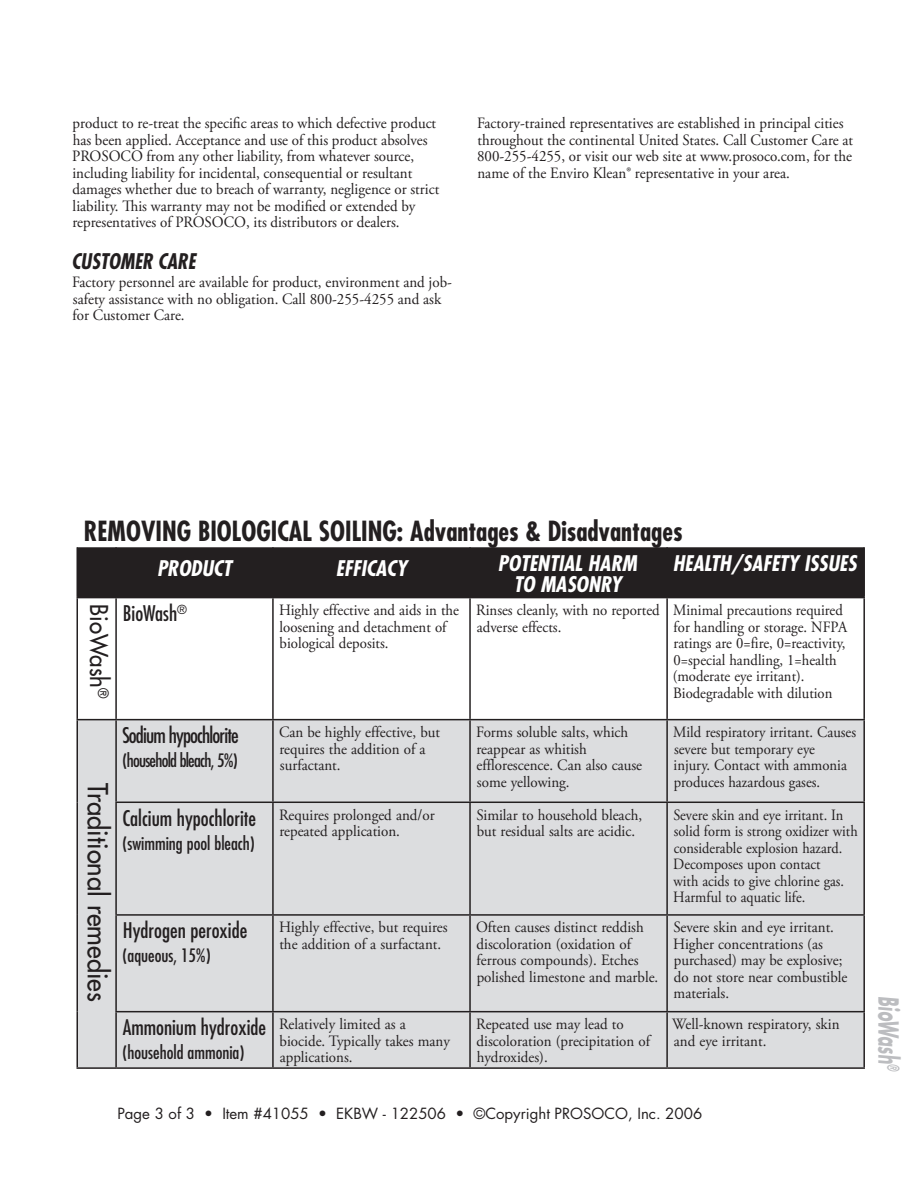
<style>
.page{position:relative;width:918px;height:1188px;background:#fff}
.page>*{position:absolute;margin:0;border:0;box-sizing:border-box;transform-origin:0 0}
.t1{font:700 condensed 27px "Futura Std";color:#231f20;scale:.95 1}
.t2{font:500 27px "Futura Std";color:#231f20;scale:.95 1}
.Product_Name{font:italic 700 27px "Futura Std";color:#bcbdc0;scale:.55 1}
.t3{font:500 24px "Futura Std";color:#231f20;scale:.93 1}
.t4{font:condensed 21px "Futura Std";color:#231f20}
.t5{font:italic 700 condensed 21px "Futura Std";color:#fff}
.t6{font:condensed 21px "Futura Std";letter-spacing:-.04em;color:#231f20}
.Section_Header{font:italic 700 condensed 21px "Futura Std";color:#231f20;scale:.95 1}
.t7{font:condensed 18px "Futura Std";color:#231f20}
.t8{font:condensed 18px "Futura Std";letter-spacing:-.04em;color:#231f20}
.Body_Copy{font:15.75px/16.5px "Adobe Garamond Pro";color:#231f20;scale:.95 1}
.Body_Copy-2{font:15.75px/16.5px "Adobe Garamond Pro";color:#231f20;scale:.93 1}
.Body_Copy-3{font:15.75px/16.5px "Adobe Garamond Pro";color:#231f20;scale:.91 1}
.Body_Copy-4{font:15.75px/16.5px "Adobe Garamond Pro";color:#231f20;scale:.94 1}
.Product_Numbers{font:15px "Futura Std";color:#231f20}
</style>
<div class="page">
<div style="left:78px;top:547px;width:785px;height:50px;background:#231f20"></div>
<div style="left:78px;top:720px;width:785px;height:347px;background:#dcdddf"></div>
<hr style="left:76px;top:547px;width:2px;height:50px;background:#231f20">
<hr style="left:115px;top:547px;width:2px;height:50px;background:#231f20">
<hr style="left:272px;top:547px;width:2px;height:50px;background:#231f20">
<hr style="left:469px;top:547px;width:2px;height:50px;background:#231f20">
<hr style="left:666px;top:547px;width:2px;height:50px;background:#231f20">
<hr style="left:863px;top:547px;width:2px;height:50px;background:#231f20">
<hr style="left:76px;top:597px;width:40px;height:1px;background:#231f20">
<hr style="left:76px;top:598px;width:2px;height:121px;background:#231f20">
<hr style="left:116px;top:597px;width:157px;height:1px;background:#231f20">
<hr style="left:115px;top:598px;width:2px;height:121px;background:#231f20">
<hr style="left:273px;top:597px;width:197px;height:1px;background:#231f20">
<hr style="left:272px;top:598px;width:2px;height:121px;background:#231f20">
<hr style="left:470px;top:597px;width:197px;height:1px;background:#231f20">
<hr style="left:469px;top:598px;width:2px;height:121px;background:#231f20">
<hr style="left:667px;top:597px;width:198px;height:1px;background:#231f20">
<hr style="left:666px;top:598px;width:2px;height:121px;background:#231f20">
<hr style="left:863px;top:598px;width:2px;height:121px;background:#231f20">
<hr style="left:76px;top:719px;width:40px;height:1px;background:#231f20">
<hr style="left:76px;top:720px;width:2px;height:82px;background:#231f20">
<hr style="left:116px;top:719px;width:157px;height:1px;background:#231f20">
<hr style="left:115px;top:720px;width:2px;height:82px;background:#231f20">
<hr style="left:273px;top:719px;width:197px;height:1px;background:#231f20">
<hr style="left:272px;top:720px;width:2px;height:82px;background:#231f20">
<hr style="left:470px;top:719px;width:197px;height:1px;background:#231f20">
<hr style="left:469px;top:720px;width:2px;height:82px;background:#231f20">
<hr style="left:667px;top:719px;width:198px;height:1px;background:#231f20">
<hr style="left:666px;top:720px;width:2px;height:82px;background:#231f20">
<hr style="left:863px;top:720px;width:2px;height:82px;background:#231f20">
<hr style="left:76px;top:802px;width:2px;height:113px;background:#231f20">
<hr style="left:115px;top:802px;width:158px;height:1px;background:#231f20">
<hr style="left:115px;top:803px;width:2px;height:111px;background:#231f20">
<hr style="left:273px;top:802px;width:197px;height:1px;background:#231f20">
<hr style="left:272px;top:803px;width:2px;height:111px;background:#231f20">
<hr style="left:470px;top:802px;width:197px;height:1px;background:#231f20">
<hr style="left:469px;top:803px;width:2px;height:111px;background:#231f20">
<hr style="left:667px;top:802px;width:198px;height:1px;background:#231f20">
<hr style="left:666px;top:803px;width:2px;height:111px;background:#231f20">
<hr style="left:863px;top:803px;width:2px;height:111px;background:#231f20">
<hr style="left:76px;top:915px;width:2px;height:97px;background:#231f20">
<hr style="left:115px;top:914px;width:158px;height:2px;background:#231f20">
<hr style="left:115px;top:916px;width:2px;height:95px;background:#231f20">
<hr style="left:273px;top:914px;width:197px;height:2px;background:#231f20">
<hr style="left:272px;top:916px;width:2px;height:95px;background:#231f20">
<hr style="left:470px;top:914px;width:197px;height:2px;background:#231f20">
<hr style="left:469px;top:916px;width:2px;height:95px;background:#231f20">
<hr style="left:667px;top:914px;width:198px;height:2px;background:#231f20">
<hr style="left:666px;top:916px;width:2px;height:95px;background:#231f20">
<hr style="left:863px;top:916px;width:2px;height:95px;background:#231f20">
<hr style="left:76px;top:1012px;width:2px;height:55px;background:#231f20">
<hr style="left:115px;top:1011px;width:158px;height:1px;background:#231f20">
<hr style="left:115px;top:1012px;width:2px;height:55px;background:#231f20">
<hr style="left:273px;top:1011px;width:197px;height:1px;background:#231f20">
<hr style="left:272px;top:1012px;width:2px;height:55px;background:#231f20">
<hr style="left:470px;top:1011px;width:197px;height:1px;background:#231f20">
<hr style="left:469px;top:1012px;width:2px;height:55px;background:#231f20">
<hr style="left:667px;top:1011px;width:198px;height:1px;background:#231f20">
<hr style="left:666px;top:1012px;width:2px;height:55px;background:#231f20">
<hr style="left:863px;top:1012px;width:2px;height:55px;background:#231f20">
<hr style="left:76px;top:1067px;width:40px;height:2px;background:#231f20">
<hr style="left:116px;top:1067px;width:157px;height:2px;background:#231f20">
<hr style="left:273px;top:1067px;width:197px;height:2px;background:#231f20">
<hr style="left:470px;top:1067px;width:197px;height:2px;background:#231f20">
<hr style="left:667px;top:1067px;width:198px;height:2px;background:#231f20">
<p class="Body_Copy" style="left:72px;top:116px;width:388px">product to re-treat the specific areas to which defective product has been applied. Acceptance and use of this product absolves PROSOCO from any other liability, from whatever source, including liability for incidental, consequential or resultant damages whether due to breach of warranty, negligence or strict liability. This warranty may not be modified or extended by representatives of PROSOCO, its distributors or dealers.</p>
<p class="Section_Header" style="left:72px;top:249px;width:132px">CUSTOMER CARE</p>
<p class="Body_Copy" style="left:72px;top:275px;width:401px">Factory personnel are available for product, environment and job&shy;safety assistance with no obligation. Call 800-255-4255 and ask for Customer Care.</p>
<p class="Body_Copy" style="left:477px;top:116px;width:397px">Factory-trained representatives are established in principal cities throughout the continental United States. Call Customer Care at 800-255-4255, or visit our web site at www.prosoco.com, for the name of the Enviro Klean® representative in your area.</p>
<p class="t1" style="left:84px;top:515px;width:632px">REMOVING BIOLOGICAL SOILING: Advantages &amp; Disadvantages</p>
<p class="t5" style="left:157px;top:555px;width:23px">PRODUCT</p>
<p class="t5" style="left:336px;top:555px;width:19px">EFFICACY</p>
<p class="t5" style="left:498px;top:550px;width:21px">POTENTIAL</p>
<p class="t5" style="left:588px;top:550px;width:14px">HARM</p>
<p class="t5" style="left:514px;top:571px;width:40px">TO MASONRY</p>
<p class="t5" style="left:673px;top:550px;width:22px">HEALTH</p>
<p class="t5" style="left:731px;top:550px;width:32px">/SAFETY</p>
<p class="t5" style="left:804px;top:550px;width:16px">ISSUES</p>
<p class="t3" style="left:114px;top:604px;width:103px;rotate:90deg">BioWash<sup>®</sup></p>
<p class="t4" style="left:123px;top:601px;width:66px">BioWash<sup>®</sup></p>
<p class="Body_Copy-4" style="left:279px;top:602px;width:193px">Highly effective and aids in the loosening and detachment of biological deposits.</p>
<p class="Body_Copy-4" style="left:476px;top:602px;width:197px">Rinses cleanly, with no reported adverse effects.</p>
<p class="Body_Copy-2" style="left:673px;top:602px;width:189px">Minimal precautions required for handling or storage. NFPA ratings are 0=fire, 0=reactivity,<br>0=special handling, 1=health (moderate eye irritant).<br>Biodegradable with dilution</p>
<p class="t2" style="left:115px;top:783px;width:232px;rotate:90deg">Traditional remedies</p>
<p class="t6" style="left:122px;top:723px;width:118px">Sodium hypochlorite</p>
<p class="t8" style="left:123px;top:750px;width:117px">(household bleach, 5%)</p>
<p class="t4" style="left:123px;top:805px;width:135px">Calcium hypochlorite</p>
<p class="t7" style="left:123px;top:832px;width:134px">(swimming pool bleach)</p>
<p class="t4" style="left:123px;top:918px;width:126px">Hydrogen peroxide</p>
<p class="t7" style="left:123px;top:945px;width:90px">(aqueous, 15%)</p>
<p class="t4" style="left:123px;top:1015px;width:145px">Ammonium hydroxide</p>
<p class="t7" style="left:123px;top:1042px;width:123px">(household ammonia)</p>
<p class="Body_Copy" style="left:279px;top:724px;width:171px">Can be highly effective, but requires the addition of a surfactant.</p>
<p class="Body_Copy" style="left:476px;top:724px;width:176px">Forms soluble salts, which reappear as whitish efflorescence. Can also cause some yellowing.</p>
<p class="Body_Copy-2" style="left:673px;top:724px;width:198px">Mild respiratory irritant. Causes severe but temporary eye<br>injury. Contact with ammonia produces hazardous gases.</p>
<p class="Body_Copy" style="left:279px;top:807px;width:165px">Requires prolonged and/or repeated application.</p>
<p class="Body_Copy" style="left:476px;top:807px;width:176px">Similar to household bleach, but residual salts are acidic.</p>
<p class="Body_Copy-3" style="left:673px;top:807px;width:204px">Severe skin and eye irritant. In solid form is strong oxidizer with considerable explosion hazard.<br>Decomposes upon contact<br>with acids to give chlorine gas.<br>Harmful to aquatic life.</p>
<p class="Body_Copy" style="left:279px;top:920px;width:179px">Highly effective, but requires the addition of a surfactant.</p>
<p class="Body_Copy" style="left:476px;top:920px;width:193px">Often causes distinct reddish discoloration (oxidation of ferrous compounds). Etches polished limestone and marble.</p>
<p class="Body_Copy" style="left:673px;top:920px;width:185px">Severe skin and eye irritant.<br>Higher concentrations (as purchased) may be explosive; do not store near combustible materials.</p>
<p class="Body_Copy" style="left:279px;top:1016px;width:181px">Relatively limited as a biocide. Typically takes many applications.</p>
<p class="Body_Copy" style="left:476px;top:1016px;width:185px">Repeated use may lead to discoloration (precipitation of hydroxides).</p>
<p class="Body_Copy" style="left:672px;top:1016px;width:178px">Well-known respiratory, skin and eye irritant.</p>
<p class="Product_Numbers" style="left:117px;top:1103px;width:586px">Page 3 of 3 • Item #41055 • EKBW - 122506 • ©Copyright PROSOCO, Inc. 2006</p>
<p class="Product_Name" style="left:907px;top:996px;width:138px;rotate:90deg">BioWash<sup>®</sup></p>
</div>
